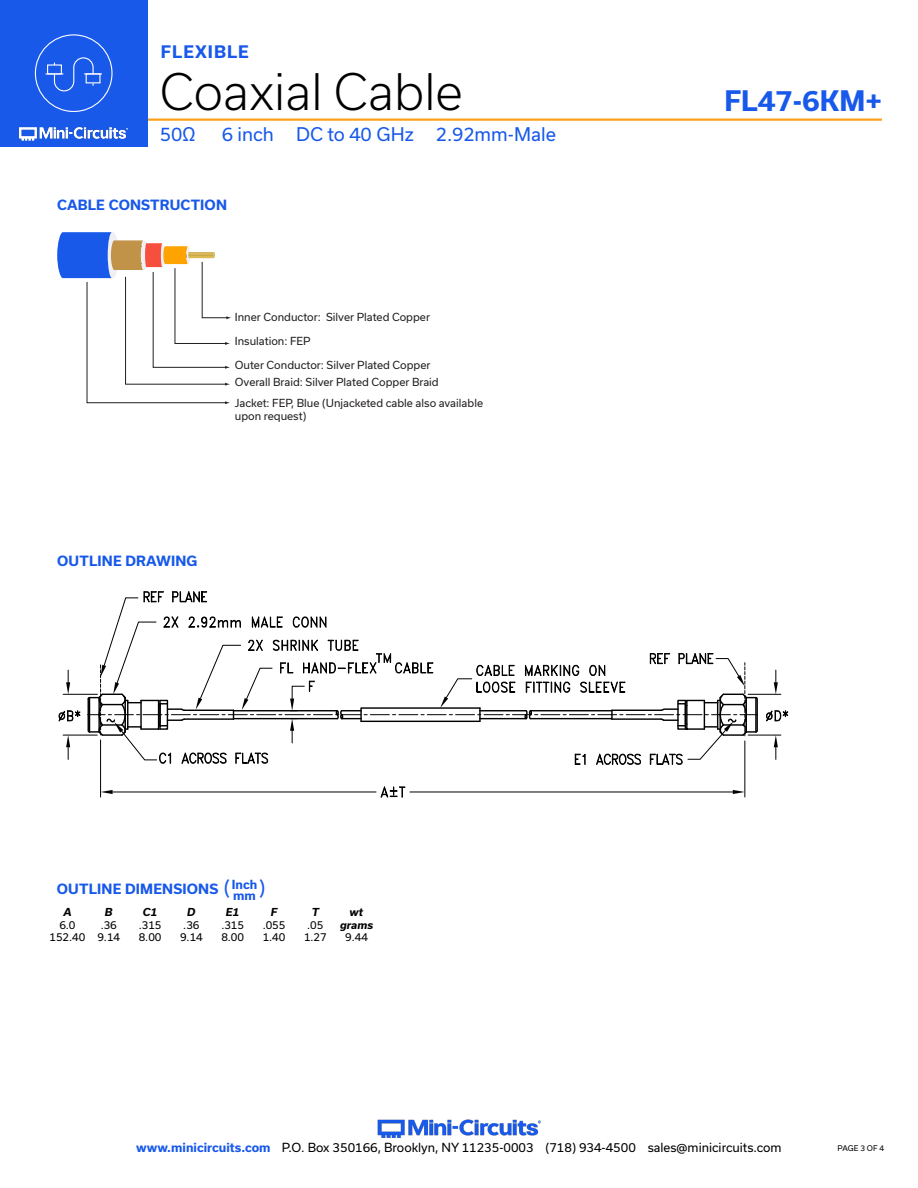
<style>
.page{position:relative;width:918px;height:1188px;background:#fff}
.page>*{position:absolute;margin:0;border:0;box-sizing:border-box;transform-origin:0 0}
.t1{font:300 48px "Usual";color:#000}
.t2{font:700 27px "Usual";color:#1859ea}
.Blue_Headers{font:19.5px "Usual";color:#1859ea}
.t3{font:18px "Usual";color:#1859ea}
.t4{font:700 16.5px "Usual";letter-spacing:.065em;color:#1859ea}
.Blue_Headers-2{font:700 13.5px "Usual";letter-spacing:.015em;color:#1859ea}
.t5{font:12px "Usual";color:#000}
.Blue_Headers-3{font:700 12px "Usual";color:#1859ea}
.t6{font:10.65px/12.8px "Usual";color:#231f20}
.t7{font:10.5px "Usual";color:#000}
.t8{font:italic 700 10.5px "Usual";color:#000}
.t9{font:7.5px "Usual";color:#000}
.s1{font-weight:700;color:#1859ea}
</style>
<div class="page">
<hr style="left:917px;top:0;width:1px;height:147px;background:#1859ea">
<hr style="left:129px;top:118px;width:753px;height:3px;background:#faa21b">
<div style="left:0;top:0;width:147px;height:147px;background:#1859ea"></div>
<img style="left:18px;top:126px;width:111px;height:15px">
<div style="left:35px;top:34px;width:77px;height:78px;border:1px solid #fff;border-radius:50%"></div>
<svg style="left:46px;top:57px;width:56px;height:35px"></svg>
<img style="left:377px;top:1119px;width:164px;height:19px">
<hr style="left:100px;top:740px;width:1px;height:57px;background:#000">
<hr style="left:744px;top:741px;width:1px;height:56px;background:#000">
<hr style="left:113px;top:792px;width:263px;height:1px;background:#000">
<hr style="left:410px;top:792px;width:323px;height:1px;background:#000">
<svg style="left:101px;top:790px;width:12px;height:4px"></svg>
<svg style="left:733px;top:790px;width:12px;height:4px"></svg>
<svg style="left:380px;top:786px;width:26px;height:12px"></svg>
<hr style="left:63px;top:694px;width:34px;height:1px;background:#000">
<hr style="left:63px;top:735px;width:34px;height:1px;background:#000">
<svg style="left:66px;top:670px;width:4px;height:24px"></svg>
<svg style="left:66px;top:735px;width:4px;height:24px"></svg>
<svg style="left:58px;top:710px;width:23px;height:12px"></svg>
<hr style="left:748px;top:694px;width:33px;height:1px;background:#000">
<hr style="left:748px;top:735px;width:33px;height:1px;background:#000">
<svg style="left:774px;top:670px;width:4px;height:24px"></svg>
<svg style="left:774px;top:735px;width:4px;height:24px"></svg>
<svg style="left:766px;top:710px;width:23px;height:12px"></svg>
<svg style="left:87px;top:591px;width:672px;height:175px"></svg>
<svg style="left:57px;top:232px;width:174px;height:172px"></svg>
<h3 class="t4" style="left:161px;top:42px;width:89px">FLEXIBLE</h3>
<h1 class="t1" style="left:160px;top:64px;width:305px">Coaxial Cable</h1>
<h3 class="t3" style="left:160px;top:124px;width:37px">50Ω</h3>
<h3 class="t3" style="left:222px;top:124px;width:336px">6 inch DC to 40 GHz 2.92mm-Male</h3>
<p class="Blue_Headers-2" style="left:57px;top:197px;width:171px">CABLE CONSTRUCTION</p>
<p class="t6" style="left:235px;top:311px;width:197px">Inner Conductor: Silver Plated Copper</p>
<p class="t6" style="left:235px;top:335px;width:77px">Insulation: FEP</p>
<p class="t6" style="left:235px;top:359px;width:197px">Outer Conductor: Silver Plated Copper</p>
<p class="t6" style="left:235px;top:397px;width:250px">Jacket: FEP, Blue (Unjacketed cable also available upon request)</p>
<p class="t6" style="left:235px;top:376px;width:205px">Overall Braid: Silver Plated Copper Braid</p>
<p class="Blue_Headers-2" style="left:57px;top:553px;width:142px">OUTLINE DRAWING</p>
<p class="Blue_Headers-2" style="left:57px;top:881px;width:163px">OUTLINE DIMENSIONS</p>
<p class="Blue_Headers" style="left:224px;top:878px;width:8px">(</p>
<p class="Blue_Headers-3" style="left:232px;top:878px;width:27px">Inch</p>
<p class="Blue_Headers" style="left:259px;top:878px;width:8px">)</p>
<p class="Blue_Headers-3" style="left:233px;top:888px;width:24px">mm</p>
<p class="t8" style="left:63px;top:906px;width:10px">A</p>
<p class="t8" style="left:105px;top:906px;width:9px">B</p>
<p class="t8" style="left:143px;top:906px;width:16px">C1</p>
<p class="t8" style="left:187px;top:906px;width:10px">D</p>
<p class="t8" style="left:226px;top:906px;width:15px">E1</p>
<p class="t8" style="left:271px;top:906px;width:8px">F</p>
<p class="t8" style="left:312px;top:906px;width:9px">T</p>
<p class="t8" style="left:350px;top:906px;width:15px">wt</p>
<p class="t7" style="left:59px;top:919px;width:18px">6.0</p>
<p class="t7" style="left:101px;top:919px;width:18px">.36</p>
<p class="t7" style="left:139px;top:919px;width:24px">.315</p>
<p class="t7" style="left:183px;top:919px;width:18px">.36</p>
<p class="t7" style="left:221px;top:919px;width:24px">.315</p>
<p class="t7" style="left:263px;top:919px;width:24px">.055</p>
<p class="t7" style="left:307px;top:919px;width:18px">.05</p>
<p class="t8" style="left:340px;top:918px;width:35px">grams</p>
<p class="t7" style="left:49px;top:931px;width:72px">152.40 9.14</p>
<p class="t7" style="left:139px;top:931px;width:24px">8.00</p>
<p class="t7" style="left:180px;top:931px;width:24px">9.14</p>
<p class="t7" style="left:221px;top:931px;width:24px">8.00</p>
<p class="t7" style="left:263px;top:931px;width:24px">1.40</p>
<p class="t7" style="left:304px;top:931px;width:24px">1.27</p>
<p class="t7" style="left:345px;top:931px;width:24px">9.44</p>
<h2 class="t2" style="left:724px;top:85px;width:159px">FL47-6KM+</h2>
<p class="t5" style="left:136px;top:1141px;width:647px"><span class="s1">www.minicircuits.com</span> P.O. Box 350166, Brooklyn, NY 11235-0003 (718) 934-4500 sales@minicircuits.com</p>
<p class="t9" style="left:838px;top:1144px;width:48px">PAGE 3 OF 4</p>
</div>
